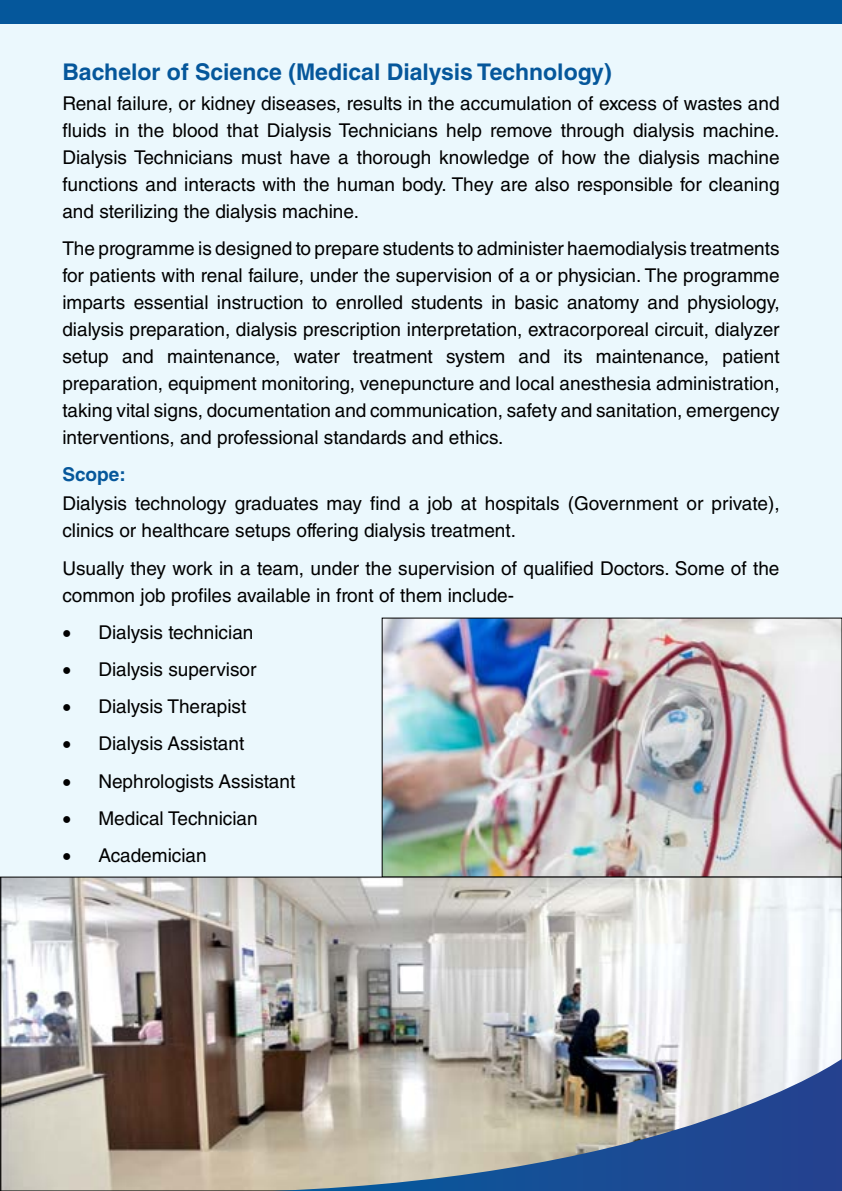
<style>
.page{position:relative;width:842px;height:1191px;background:#ebf8fd}
.page>*{position:absolute;margin:0;border:0;box-sizing:border-box;transform-origin:0 0}
.t1{font:700 23px "Helvetica LT Std";color:#05579b}
.t2{font:19px/27px "Helvetica LT Std";color:#000;text-align:justify}
.t3{font:700 19px "Helvetica LT Std";color:#05579b}
</style>
<div class="page">
<img style="left:384px;top:619px;width:456px;height:256px">
<img style="left:2px;top:878px;width:838px;height:311px">
<svg style="left:272px;top:1058px;width:570px;height:133px;background:#87909f"></svg>
<div style="left:0;top:0;width:842px;height:24px;background:#05579b"></div>
<p class="t1" style="left:62px;top:58px;width:551px">Bachelor of Science (Medical Dialysis Technology)</p>
<p class="t2" style="left:62px;top:89px;width:719px">Renal failure, or kidney diseases, results in the accumulation of excess of wastes and fluids in the blood that Dialysis Technicians help remove through dialysis machine.<br>Dialysis Technicians must have a thorough knowledge of how the dialysis machine functions and interacts with the human body. They are also responsible for cleaning and sterilizing the dialysis machine.</p>
<p class="t2" style="left:62px;top:234px;width:719px">The programme is designed to prepare students to administer haemodialysis treatments for patients with renal failure, under the supervision of a or physician. The programme imparts essential instruction to enrolled students in basic anatomy and physiology, dialysis preparation, dialysis prescription interpretation, extracorporeal circuit, dialyzer setup and maintenance, water treatment system and its maintenance, patient preparation, equipment monitoring, venepuncture and local anesthesia administration, taking vital signs, documentation and communication, safety and sanitation, emergency interventions, and professional standards and ethics.</p>
<p class="t3" style="left:62px;top:463px;width:65px">Scope:</p>
<p class="t2" style="left:62px;top:490px;width:719px">Dialysis technology graduates may find a job at hospitals (Government or private), clinics or healthcare setups offering dialysis treatment.</p>
<p class="t2" style="left:62px;top:554px;width:719px">Usually they work in a team, under the supervision of qualified Doctors. Some of the common job profiles available in front of them include-</p>
<p class="t2" style="left:62px;top:618px;width:193px">• Dialysis technician</p>
<p class="t2" style="left:62px;top:655px;width:196px">• Dialysis supervisor</p>
<p class="t2" style="left:62px;top:693px;width:186px">• Dialysis Therapist</p>
<p class="t2" style="left:62px;top:730px;width:183px">• Dialysis Assistant</p>
<p class="t2" style="left:62px;top:767px;width:234px">• Nephrologists Assistant</p>
<p class="t2" style="left:62px;top:804px;width:197px">• Medical Technician</p>
<p class="t2" style="left:62px;top:842px;width:146px">• Academician</p>
</div>
